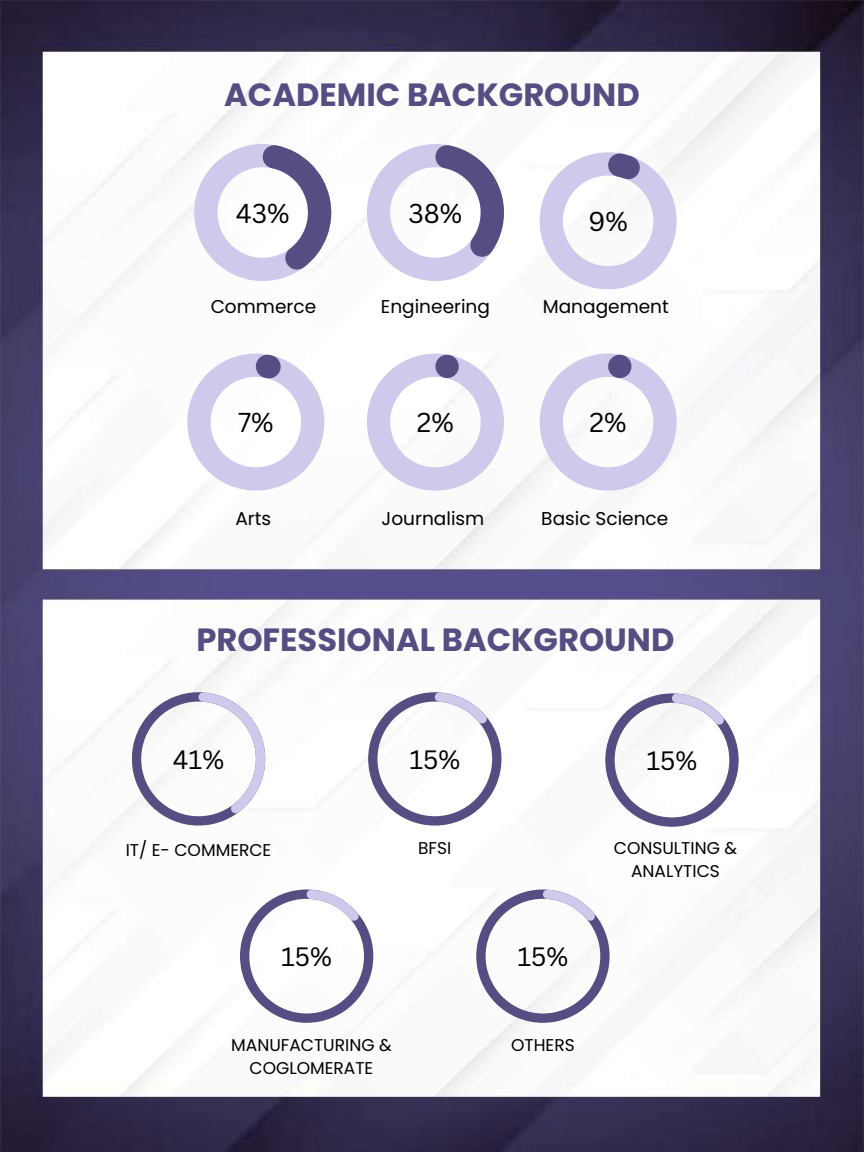
<style>
.page{position:relative;width:864px;height:1152px;background:#fff}
.page>*{position:absolute;margin:0;border:0;box-sizing:border-box;transform-origin:0 0}
.t1{font:700 32.1px "Poppins";color:#574d82}
.t2{font:26.55px "Canva Sans";color:#000}
.t3{font:25.8px "Canva Sans";color:#000}
.t4{font:18.6px "Poppins";color:#000}
.t5{font:17.1px/23.1px "Poppins";color:#000;text-align:center}
</style>
<div class="page">
<img style="left:0;top:0;width:864px;height:1152px">
<svg style="left:194px;top:144px;width:137px;height:137px"></svg>
<svg style="left:367px;top:144px;width:137px;height:137px"></svg>
<svg style="left:540px;top:354px;width:137px;height:137px"></svg>
<svg style="left:187px;top:354px;width:137px;height:137px"></svg>
<svg style="left:240px;top:889px;width:133px;height:134px"></svg>
<svg style="left:368px;top:692px;width:133px;height:134px"></svg>
<svg style="left:605px;top:693px;width:134px;height:134px"></svg>
<svg style="left:476px;top:889px;width:134px;height:134px"></svg>
<svg style="left:132px;top:692px;width:133px;height:134px"></svg>
<svg style="left:540px;top:152px;width:137px;height:137px"></svg>
<svg style="left:367px;top:354px;width:137px;height:137px"></svg>
<h1 class="t1" style="left:224px;top:72px;width:417px">ACADEMIC BACKGROUND</h1>
<h2 class="t2" style="left:236px;top:194px;width:55px">43%</h2>
<h2 class="t2" style="left:408px;top:194px;width:55px">38%</h2>
<p class="t4" style="left:211px;top:293px;width:107px">Commerce</p>
<p class="t4" style="left:381px;top:293px;width:111px">Engineering</p>
<h2 class="t2" style="left:588px;top:203px;width:41px">9%</h2>
<p class="t4" style="left:543px;top:293px;width:128px">Management</p>
<h2 class="t2" style="left:238px;top:404px;width:37px">7%</h2>
<h2 class="t2" style="left:590px;top:404px;width:39px">2%</h2>
<h2 class="t2" style="left:417px;top:404px;width:39px">2%</h2>
<p class="t4" style="left:235px;top:506px;width:37px">Arts</p>
<p class="t4" style="left:541px;top:506px;width:129px">Basic Science</p>
<p class="t4" style="left:382px;top:506px;width:104px">Journalism</p>
<h1 class="t1" style="left:196px;top:618px;width:480px">PROFESSIONAL BACKGROUND</h1>
<h3 class="t3" style="left:173px;top:741px;width:53px">41%</h3>
<p class="t5" style="left:126px;top:839px;width:147px">IT/ E- COMMERCE</p>
<h3 class="t3" style="left:281px;top:939px;width:52px">15%</h3>
<h3 class="t3" style="left:409px;top:741px;width:52px">15%</h3>
<h3 class="t3" style="left:647px;top:742px;width:52px">15%</h3>
<p class="t5" style="left:418px;top:836px;width:35px">BFSI</p>
<h3 class="t3" style="left:518px;top:939px;width:52px">15%</h3>
<p class="t5" style="left:614px;top:836px;width:125px">CONSULTING &amp;<br>ANALYTICS</p>
<p class="t5" style="left:231px;top:1033px;width:162px">MANUFACTURING &amp;<br>COGLOMERATE</p>
<p class="t5" style="left:511px;top:1034px;width:65px">OTHERS</p>
</div>
